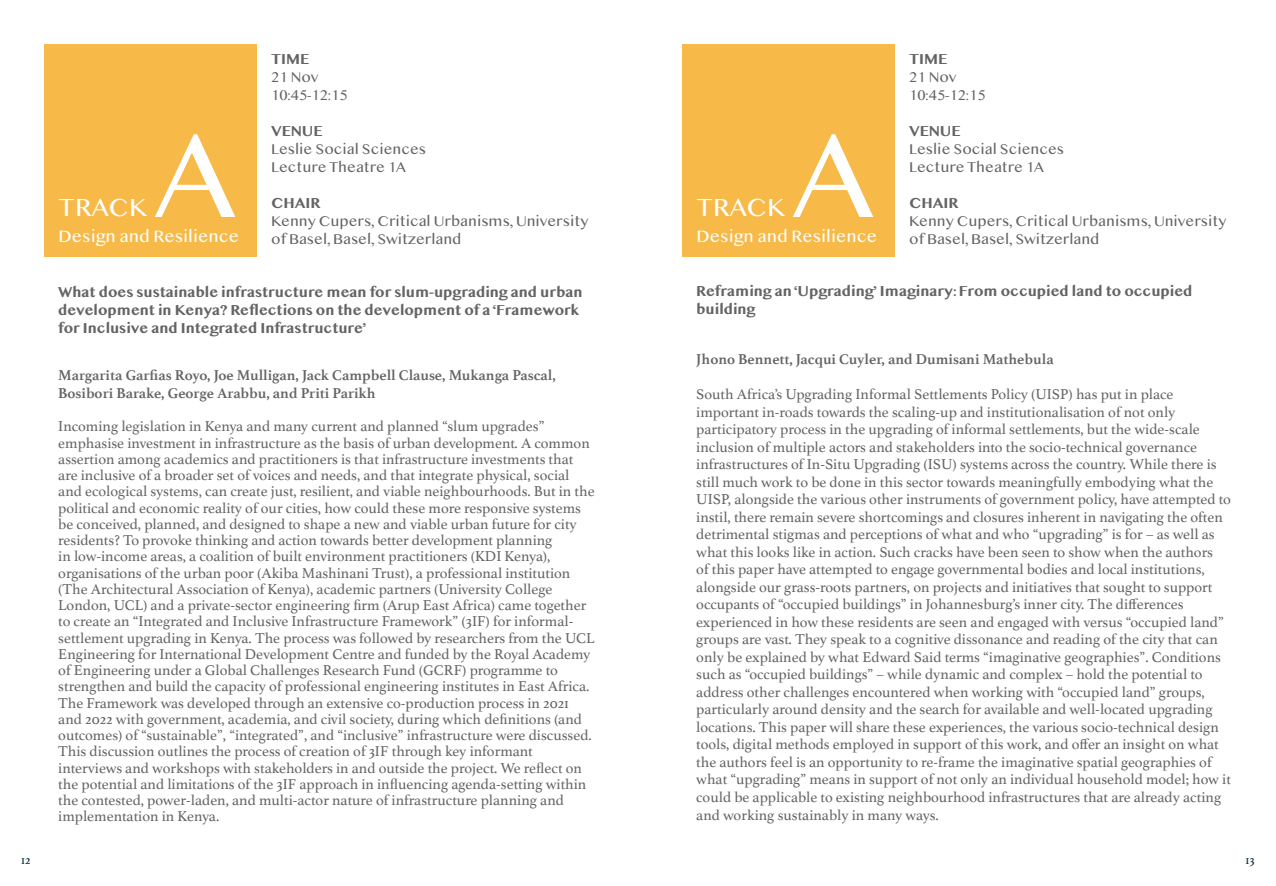
<style>
.page{position:relative;width:1276px;height:886px;background:#fff}
.page>*{position:absolute;margin:0;border:0;box-sizing:border-box;transform-origin:0 0}
.t1{font:125px "Lao MN";color:#fff}
.t2{font:26.25px "Lao MN";letter-spacing:.01em;color:#fff}
.t3{font:17.5px "Lao MN";color:#fff}
.t4{font:15px/16.2px "Athelas";color:#636466}
.t5{font:700 15px/18px "Lao MN";color:#636466}
.t6{font:15px/18px "Lao MN";color:#636466}
.t7{font:700 15px/17.5px "Athelas";color:#636466}
.t8{font:12.5px "Athelas";color:#002a3f}
</style>
<div class="page">
<div style="left:44px;top:44px;width:213px;height:213px;background:#f7b947"></div>
<div style="left:682px;top:44px;width:213px;height:213px;background:#f7b947"></div>
<p class="t5" style="left:271px;top:50px;width:39px">TIME</p>
<p class="t6" style="left:271px;top:68px;width:78px">21 Nov<br>10:45-12:15</p>
<p class="t5" style="left:271px;top:122px;width:53px">VENUE</p>
<p class="t6" style="left:271px;top:140px;width:156px">Leslie Social Sciences<br>Lecture Theatre 1A</p>
<p class="t5" style="left:271px;top:194px;width:51px">CHAIR</p>
<p class="t6" style="left:271px;top:212px;width:319px">Kenny Cupers, Critical Urbanisms, University of Basel, Basel, Switzerland</p>
<p class="t5" style="left:58px;top:283px;width:526px">What does sustainable infrastructure mean for slum-upgrading and urban development in Kenya? Reflections on the development of a ‘Framework for Inclusive and Integrated Infrastructure’</p>
<p class="t7" style="left:58px;top:366px;width:499px">Margarita Garfias Royo, Joe Mulligan, Jack Campbell Clause, Mukanga Pascal,<br>Bosibori Barake, George Arabbu, and Priti Parikh</p>
<p class="t4" style="left:58px;top:418px;width:538px">Incoming legislation in Kenya and many current and planned “slum upgrades” emphasise investment in infrastructure as the basis of urban development. A common assertion among academics and practitioners is that infrastructure investments that are inclusive of a broader set of voices and needs, and that integrate physical, social and ecological systems, can create just, resilient, and viable neighbourhoods. But in the political and economic reality of our cities, how could these more responsive systems be conceived, planned, and designed to shape a new and viable urban future for city residents? To provoke thinking and action towards better development planning<br>in low-income areas, a coalition of built environment practitioners (KDI Kenya), organisations of the urban poor (Akiba Mashinani Trust), a professional institution (The Architectural Association of Kenya), academic partners (University College London, UCL) and a private-sector engineering firm (Arup East Africa) came together to create an “Integrated and Inclusive Infrastructure Framework” (3IF) for informal&shy;settlement upgrading in Kenya. The process was followed by researchers from the UCL Engineering for International Development Centre and funded by the Royal Academy of Engineering under a Global Challenges Research Fund (GCRF) programme to strengthen and build the capacity of professional engineering institutes in East Africa.<br>The Framework was developed through an extensive co-production process in 2021 and 2022 with government, academia, and civil society, during which definitions (and outcomes) of “sustainable”, “integrated”, and “inclusive” infrastructure were discussed.<br>This discussion outlines the process of creation of 3IF through key informant interviews and workshops with stakeholders in and outside the project. We reflect on the potential and limitations of the 3IF approach in influencing agenda-setting within the contested, power-laden, and multi-actor nature of infrastructure planning and implementation in Kenya.</p>
<h1 class="t1" style="left:154px;top:101px;width:82px">A</h1>
<h2 class="t2" style="left:59px;top:192px;width:90px">TRACK</h2>
<p class="t3" style="left:59px;top:226px;width:182px">Design and Resilience</p>
<p class="t5" style="left:909px;top:50px;width:39px">TIME</p>
<p class="t6" style="left:909px;top:68px;width:78px">21 Nov<br>10:45-12:15</p>
<p class="t5" style="left:909px;top:122px;width:53px">VENUE</p>
<p class="t6" style="left:909px;top:140px;width:156px">Leslie Social Sciences<br>Lecture Theatre 1A</p>
<p class="t5" style="left:909px;top:194px;width:51px">CHAIR</p>
<p class="t6" style="left:909px;top:212px;width:319px">Kenny Cupers, Critical Urbanisms, University of Basel, Basel, Switzerland</p>
<p class="t5" style="left:696px;top:282px;width:498px">Reframing an ‘Upgrading’ Imaginary: From occupied land to occupied building</p>
<p class="t7" style="left:696px;top:350px;width:359px">Jhono Bennett, Jacqui Cuyler, and Dumisani Mathebula</p>
<p class="t4" style="left:696px;top:385px;width:536px;line-height:17.5px">South Africa’s Upgrading Informal Settlements Policy (UISP) has put in place important in-roads towards the scaling-up and institutionalisation of not only participatory process in the upgrading of informal settlements, but the wide-scale inclusion of multiple actors and stakeholders into the socio-technical governance infrastructures of In-Situ Upgrading (ISU) systems across the country. While there is still much work to be done in this sector towards meaningfully embodying what the UISP, alongside the various other instruments of government policy, have attempted to instil, there remain severe shortcomings and closures inherent in navigating the often detrimental stigmas and perceptions of what and who “upgrading” is for – as well as what this looks like in action. Such cracks have been seen to show when the authors<br>of this paper have attempted to engage governmental bodies and local institutions, alongside our grass-roots partners, on projects and initiatives that sought to support occupants of “occupied buildings” in Johannesburg’s inner city. The differences experienced in how these residents are seen and engaged with versus “occupied land” groups are vast. They speak to a cognitive dissonance and reading of the city that can only be explained by what Edward Said terms “imaginative geographies”. Conditions such as “occupied buildings” – while dynamic and complex – hold the potential to address other challenges encountered when working with “occupied land” groups, particularly around density and the search for available and well-located upgrading locations. This paper will share these experiences, the various socio-technical design tools, digital methods employed in support of this work, and offer an insight on what the authors feel is an opportunity to re-frame the imaginative spatial geographies of what “upgrading” means in support of not only an individual household model; how it could be applicable to existing neighbourhood infrastructures that are already acting and working sustainably in many ways.</p>
<h1 class="t1" style="left:792px;top:101px;width:82px">A</h1>
<h2 class="t2" style="left:696px;top:192px;width:90px">TRACK</h2>
<p class="t3" style="left:696px;top:226px;width:182px">Design and Resilience</p>
<p class="t8" style="left:21px;top:849px;width:11px">12</p>
<p class="t8" style="left:1245px;top:849px;width:11px">13</p>
</div>
